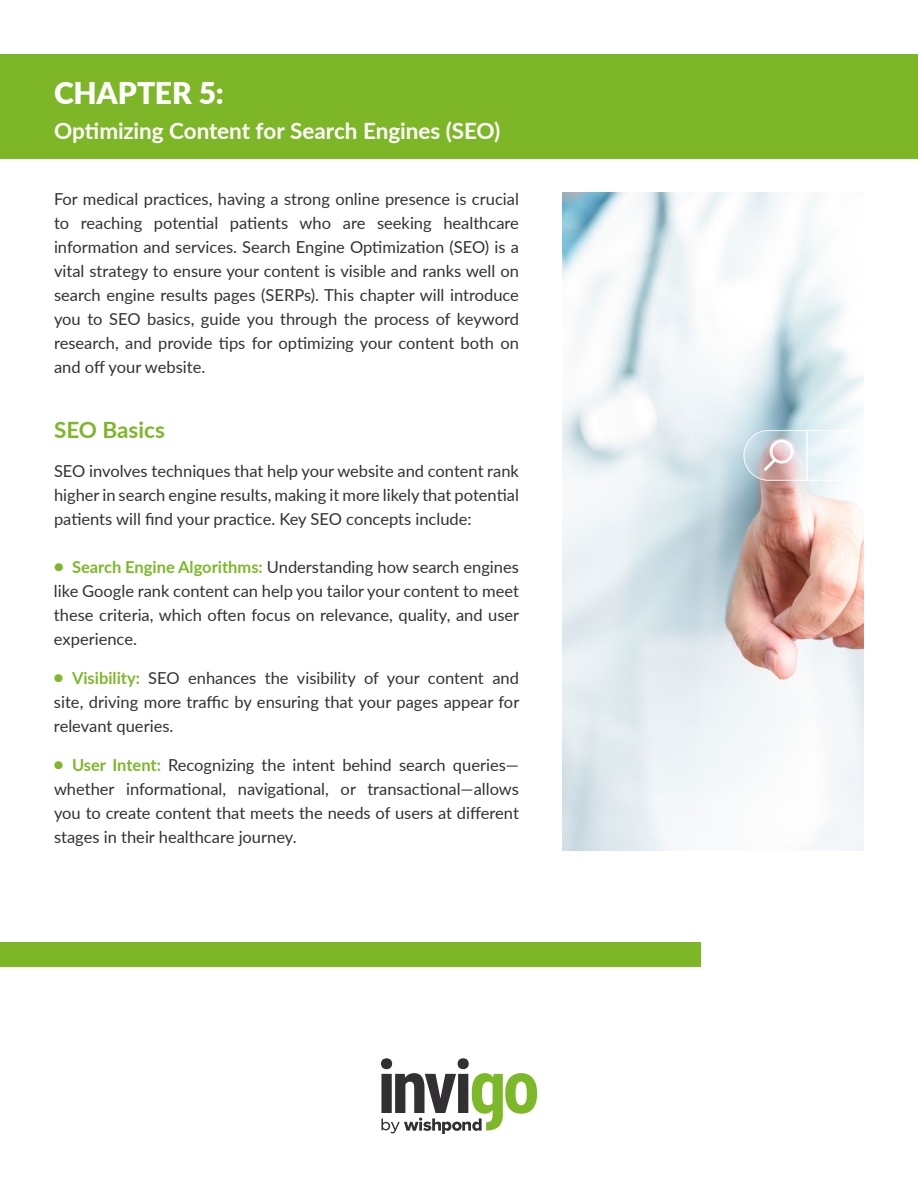
<style>
.page{position:relative;width:918px;height:1188px;background:#fff}
.page>*{position:absolute;margin:0;border:0;box-sizing:border-box;transform-origin:0 0}
.t1{font:900 30px "Lato";color:#fff}
.t2{font:700 22.5px "Lato";letter-spacing:-.005em;color:#fff}
.t3{font:700 22.5px "Lato";color:#7db728}
.t4{font:16.5px/24px "Lato";color:#333132;text-align:justify}
.s1{font-weight:900;color:#7db829}
.s2{font-weight:700;color:#7db829}
</style>
<div class="page">
<svg style="left:381px;top:1058px;width:156px;height:76px"></svg>
<div style="left:0;top:54px;width:918px;height:105px;background:#7db728"></div>
<img style="left:562px;top:192px;width:302px;height:658px">
<div style="left:0;top:942px;width:700px;height:25px;background:#7db728"></div>
<h1 class="t1" style="left:54px;top:71px;width:171px">CHAPTER 5:</h1>
<h2 class="t2" style="left:54px;top:114px;width:448px">Optimizing Content for Search Engines (SEO)</h2>
<p class="t4" style="left:54px;top:187px;width:466px">For medical practices, having a strong online presence is crucial to reaching potential patients who are seeking healthcare information and services. Search Engine Optimization (SEO) is a vital strategy to ensure your content is visible and ranks well on search engine results pages (SERPs). This chapter will introduce you to SEO basics, guide you through the process of keyword research, and provide tips for optimizing your content both on and off your website.</p>
<h2 class="t3" style="left:54px;top:413px;width:112px">SEO Basics</h2>
<p class="t4" style="left:54px;top:458px;width:466px">SEO involves techniques that help your website and content rank higher in search engine results, making it more likely that potential patients will find your practice. Key SEO concepts include:</p>
<p class="t4" style="left:54px;top:554px;width:467px"><span class="s1">Ҍ</span> <span class="s2">Search Engine Algorithms:</span> Understanding how search engines like Google rank content can help you tailor your content to meet these criteria, which often focus on relevance, quality, and user experience.</p>
<p class="t4" style="left:54px;top:665px;width:467px"><span class="s1">Ҍ</span> <span class="s2">Visibility:</span> SEO enhances the visibility of your content and site, driving more traffic by ensuring that your pages appear for relevant queries.</p>
<p class="t4" style="left:54px;top:752px;width:466px"><span class="s1">Ҍ</span> <span class="s2">User Intent:</span> Recognizing the intent behind search queries— whether informational, navigational, or transactional—allows you to create content that meets the needs of users at different stages in their healthcare journey.</p>
</div>
